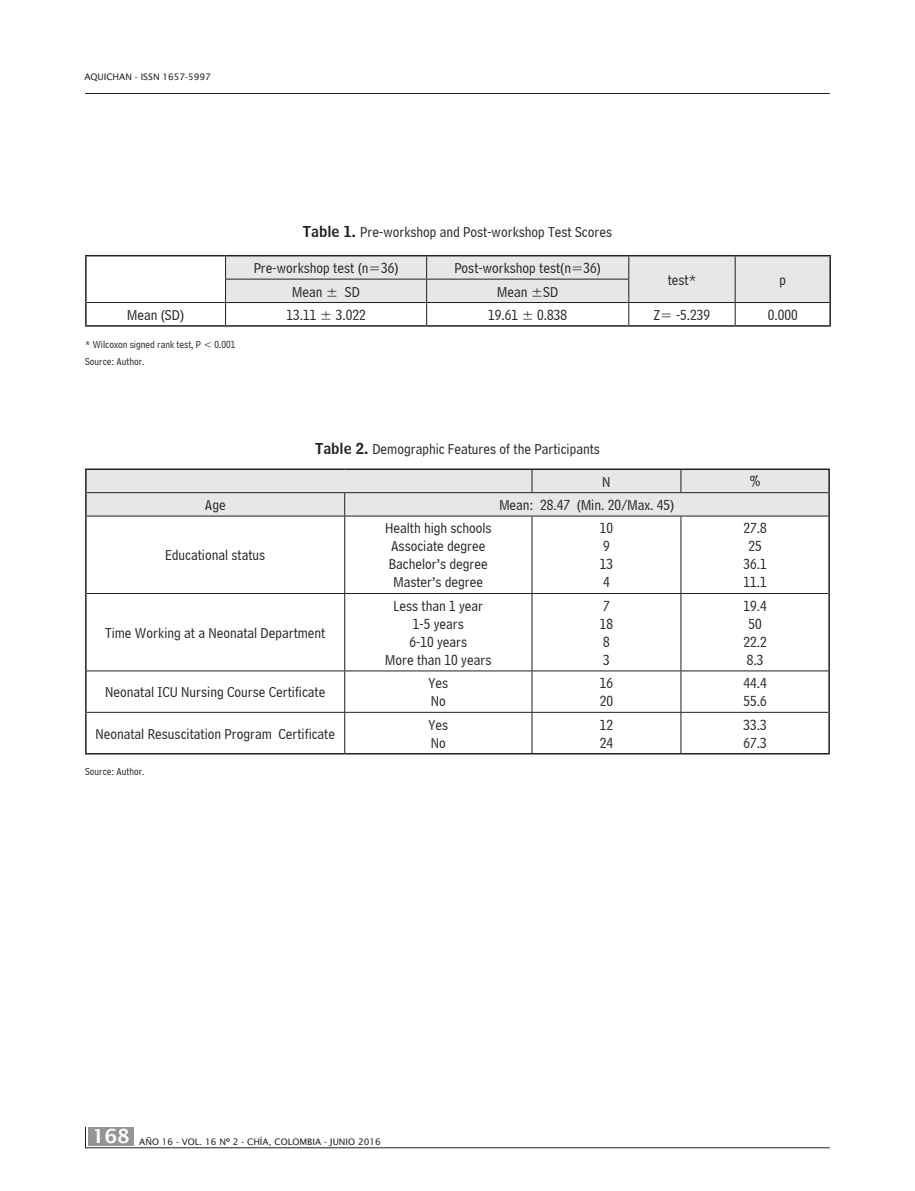
<style>
.page{position:relative;width:915px;height:1191px;background:#fff}
.page>*{position:absolute;margin:0;border:0;box-sizing:border-box;transform-origin:0 0}
.t1{font:15px/18px "Bell Centennial BT Address";color:#231f20}
.t2{font:300 condensed 15px "Abadi";color:#231f20}
.t3{font:10.5px/16.8px "Bell Centennial BT Address";color:#231f20}
.t4{font:9px "Lucida Sans";color:#231f20}
.s1{font-family:"Bell Centennial BT Name And Number"}
</style>
<div class="page">
<hr style="left:85px;top:1147px;width:744px;height:1px;background:#231f20">
<svg style="left:85px;top:1126px;width:1px;height:21px"></svg>
<div style="left:88px;top:1126px;width:46px;height:19px;background:#939598"></div>
<hr style="left:85px;top:93px;width:744px;height:1px;background:#231f20">
<hr style="left:85px;top:255px;width:140px;height:1px;background:#231f20">
<hr style="left:85px;top:256px;width:2px;height:23px;background:#231f20">
<hr style="left:225px;top:255px;width:201px;height:1px;background:#231f20">
<hr style="left:426px;top:255px;width:202px;height:1px;background:#231f20">
<hr style="left:628px;top:255px;width:107px;height:1px;background:#231f20">
<hr style="left:735px;top:255px;width:95px;height:1px;background:#231f20">
<hr style="left:85px;top:279px;width:2px;height:23px;background:#231f20">
<hr style="left:85px;top:302px;width:2px;height:23px;background:#231f20">
<hr style="left:85px;top:325px;width:140px;height:2px;background:#231f20">
<hr style="left:225px;top:325px;width:201px;height:2px;background:#231f20">
<hr style="left:426px;top:325px;width:202px;height:2px;background:#231f20">
<hr style="left:628px;top:325px;width:107px;height:2px;background:#231f20">
<hr style="left:735px;top:325px;width:95px;height:2px;background:#231f20">
<hr style="left:87px;top:302px;width:138px;height:1px;background:#231f20">
<svg style="left:225px;top:256px;width:605px;height:69px"></svg>
<hr style="left:85px;top:468px;width:259px;height:2px;background:#231f20">
<hr style="left:85px;top:470px;width:2px;height:22px;background:#231f20">
<hr style="left:344px;top:468px;width:187px;height:2px;background:#231f20">
<hr style="left:531px;top:468px;width:149px;height:2px;background:#231f20">
<hr style="left:680px;top:468px;width:149px;height:2px;background:#231f20">
<hr style="left:85px;top:492px;width:2px;height:24px;background:#231f20">
<hr style="left:85px;top:516px;width:2px;height:77px;background:#231f20">
<hr style="left:828px;top:516px;width:1px;height:77px;background:#231f20">
<hr style="left:85px;top:593px;width:2px;height:78px;background:#231f20">
<hr style="left:828px;top:593px;width:1px;height:78px;background:#231f20">
<hr style="left:85px;top:671px;width:2px;height:41px;background:#231f20">
<hr style="left:828px;top:671px;width:1px;height:41px;background:#231f20">
<hr style="left:85px;top:712px;width:2px;height:41px;background:#231f20">
<hr style="left:828px;top:712px;width:1px;height:41px;background:#231f20">
<hr style="left:85px;top:753px;width:259px;height:1px;background:#231f20">
<hr style="left:344px;top:753px;width:187px;height:1px;background:#231f20">
<hr style="left:531px;top:753px;width:149px;height:1px;background:#231f20">
<hr style="left:680px;top:753px;width:149px;height:1px;background:#231f20">
<svg style="left:86px;top:469px;width:743px;height:47px;background:#dcdddf"></svg>
<hr style="left:531px;top:492px;width:149px;height:1px;background:#231f20">
<hr style="left:680px;top:492px;width:148px;height:1px;background:#231f20">
<hr style="left:87px;top:516px;width:257px;height:1px;background:#231f20">
<hr style="left:344px;top:516px;width:187px;height:1px;background:#231f20">
<hr style="left:344px;top:516px;width:1px;height:77px;background:#231f20">
<hr style="left:531px;top:516px;width:149px;height:1px;background:#231f20">
<hr style="left:531px;top:516px;width:1px;height:77px;background:#231f20">
<hr style="left:680px;top:516px;width:148px;height:1px;background:#231f20">
<hr style="left:680px;top:516px;width:1px;height:77px;background:#231f20">
<hr style="left:87px;top:593px;width:257px;height:1px;background:#231f20">
<hr style="left:344px;top:593px;width:187px;height:1px;background:#231f20">
<hr style="left:344px;top:594px;width:1px;height:76px;background:#231f20">
<hr style="left:531px;top:593px;width:149px;height:1px;background:#231f20">
<hr style="left:531px;top:594px;width:1px;height:76px;background:#231f20">
<hr style="left:680px;top:593px;width:148px;height:1px;background:#231f20">
<hr style="left:680px;top:594px;width:1px;height:76px;background:#231f20">
<hr style="left:87px;top:670px;width:257px;height:1px;background:#231f20">
<hr style="left:344px;top:670px;width:187px;height:1px;background:#231f20">
<hr style="left:344px;top:671px;width:1px;height:41px;background:#231f20">
<hr style="left:531px;top:670px;width:149px;height:1px;background:#231f20">
<hr style="left:531px;top:671px;width:1px;height:41px;background:#231f20">
<hr style="left:680px;top:670px;width:148px;height:1px;background:#231f20">
<hr style="left:680px;top:671px;width:1px;height:41px;background:#231f20">
<hr style="left:87px;top:712px;width:257px;height:1px;background:#231f20">
<hr style="left:344px;top:712px;width:187px;height:1px;background:#231f20">
<hr style="left:344px;top:712px;width:1px;height:41px;background:#231f20">
<hr style="left:531px;top:712px;width:149px;height:1px;background:#231f20">
<hr style="left:531px;top:712px;width:1px;height:41px;background:#231f20">
<hr style="left:680px;top:712px;width:148px;height:1px;background:#231f20">
<hr style="left:680px;top:712px;width:1px;height:41px;background:#231f20">
<p class="t4" style="left:84px;top:72px;width:128px">AQUICHAN - ISSN 1657-5997</p>
<p class="t1" style="left:303px;top:223px;width:310px"><span class="s1">Table 1.</span> Pre-workshop and Post-workshop Test Scores</p>
<p class="t1" style="left:253px;top:259px;width:146px">Pre-workshop test (n=36)</p>
<p class="t1" style="left:454px;top:259px;width:148px">Post-workshop test(n=36)</p>
<p class="t1" style="left:292px;top:282px;width:69px">Mean ± SD</p>
<p class="t1" style="left:497px;top:282px;width:63px">Mean ±SD</p>
<p class="t1" style="left:667px;top:271px;width:30px">test*</p>
<p class="t1" style="left:779px;top:271px;width:8px">p</p>
<p class="t1" style="left:127px;top:306px;width:58px">Mean (SD)</p>
<p class="t1" style="left:286px;top:306px;width:81px">13.11 ± 3.022</p>
<p class="t1" style="left:488px;top:306px;width:81px">19.61 ± 0.838</p>
<p class="t1" style="left:653px;top:306px;width:58px">Z= -5.239</p>
<p class="t1" style="left:767px;top:306px;width:31px">0.000</p>
<p class="t3" style="left:85px;top:336px;width:152px">* Wilcoxon signed rank test, P &lt; 0.001<br>Source: Author.</p>
<p class="t1" style="left:315px;top:439px;width:286px"><span class="s1">Table 2.</span> Demographic Features of the Participants</p>
<p class="t1" style="left:602px;top:472px;width:10px">N</p>
<p class="t2" style="left:749px;top:472px;width:12px">%</p>
<p class="t1" style="left:205px;top:496px;width:22px">Age</p>
<p class="t1" style="left:499px;top:496px;width:176px">Mean: 28.47 (Min. 20/Max. 45)</p>
<p class="t1" style="left:165px;top:546px;width:101px">Educational status</p>
<p class="t1" style="left:385px;top:519px;width:108px;text-align:center">Health high schools<br>Associate degree<br>Bachelor’s degree<br>Master’s degree</p>
<p class="t1" style="left:599px;top:519px;width:15px">10<br>9<br>13<br>4</p>
<p class="t1" style="left:743px;top:519px;width:25px;text-align:center">27.8<br>25<br>36.1<br>11.1</p>
<p class="t1" style="left:105px;top:624px;width:222px">Time Working at a Neonatal Department</p>
<p class="t1" style="left:385px;top:597px;width:108px;text-align:center">Less than 1 year<br>1-5 years<br>6-10 years<br>More than 10 years</p>
<p class="t1" style="left:599px;top:597px;width:15px">7<br>18<br>8<br>3</p>
<p class="t1" style="left:743px;top:597px;width:25px;text-align:center">19.4<br>50<br>22.2<br>8.3</p>
<p class="t1" style="left:105px;top:683px;width:222px">Neonatal ICU Nursing Course Certificate</p>
<p class="t1" style="left:428px;top:674px;width:21px">Yes<br>No</p>
<p class="t1" style="left:599px;top:674px;width:15px">16<br>20</p>
<p class="t1" style="left:743px;top:674px;width:25px">44.4<br>55.6</p>
<p class="t1" style="left:95px;top:724px;width:241px">Neonatal Resuscitation Program Certificate</p>
<p class="t1" style="left:428px;top:715px;width:21px">Yes<br>No</p>
<p class="t1" style="left:599px;top:715px;width:15px">12<br>24</p>
<p class="t1" style="left:743px;top:715px;width:25px">33.3<br>67.3</p>
<p class="t3" style="left:85px;top:762px;width:61px">Source: Author.</p>
<p class="t4" style="left:92px;top:1136px;width:290px"><sup>168</sup> AÑO 16 - VOL. 16 Nº 2 - CHÍA, COLOMBIA - JUNIO 2016</p>
</div>
